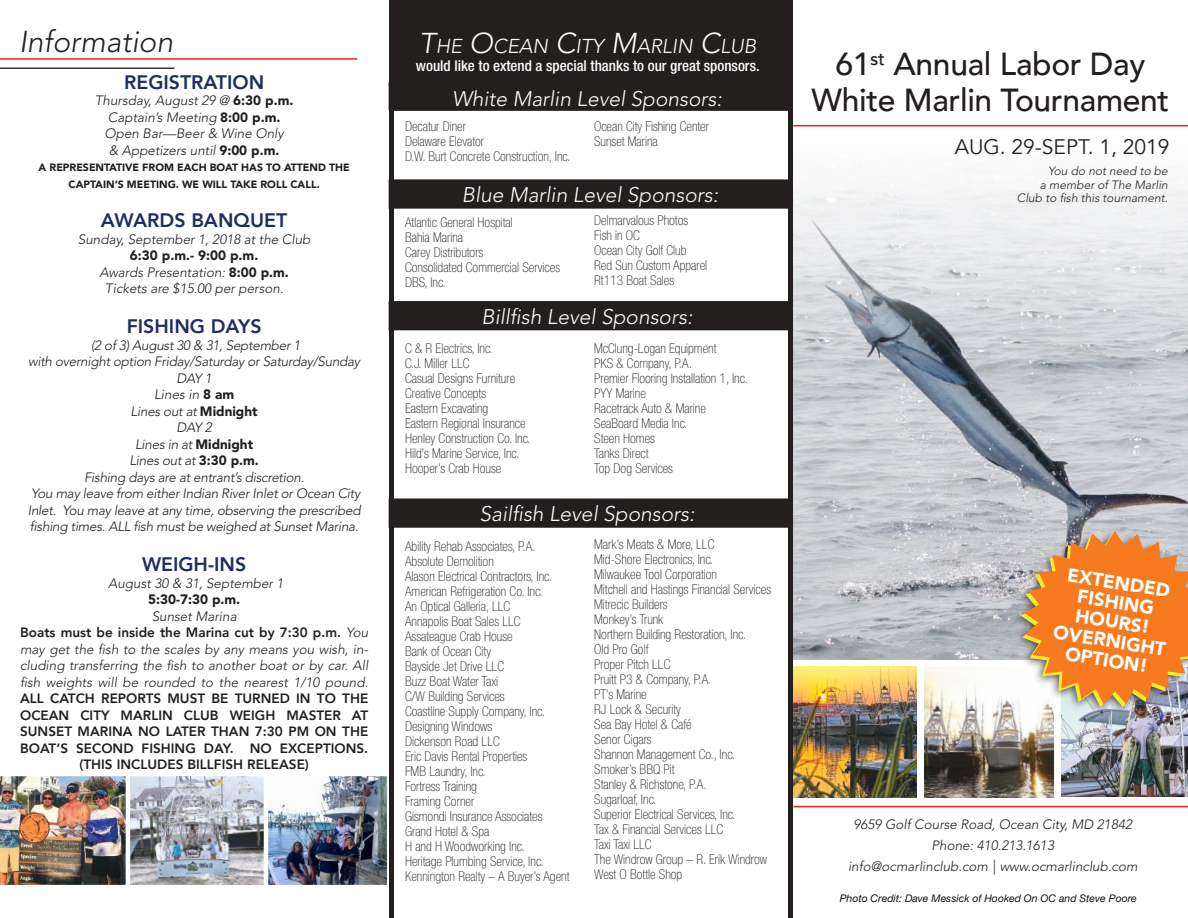
<style>
.page{position:relative;width:1188px;height:918px;background:#fff}
.page>*{position:absolute;margin:0;border:0;box-sizing:border-box;transform-origin:0 0}
.t1{font:500 31.8px/36px "Avenir";letter-spacing:-.01em;color:#241f1f;text-align:center}
.t2{font:italic 300 30px "Avenir LT Std";color:#241f1f}
.t3{font:italic 300 21px "Avenir LT Std";color:#fff}
.t4{font:21px "Avenir";color:#241f1f}
.t5{font:italic 300 19.95px "Avenir LT Std";color:#fff}
.t6{font:800 19.5px "Avenir";color:#1f2e62}
.t7{font:900 18.75px/19.5px "Avenir LT Std";color:#fff;text-align:center}
.t8{font:500 condensed 15px "Helvetica Neue LT Std";color:#fff}
.t9{font:100 condensed 13.5px/15px "Helvetica Neue LT Std";color:#241f1f}
.t10{font:italic 300 13.5px/16.5px "Avenir LT Std";color:#241f1f;text-align:center}
.t11{font:italic 300 13.5px/16.5px "Avenir LT Std";letter-spacing:-.02em;color:#241f1f;text-align:center}
.t12{font:800 13.5px/16.5px "Avenir";color:#241f1f;text-align:center}
.t13{font:900 13.5px "Avenir LT Std";color:#241f1f}
.t14{font:italic 300 12px/13.5px "Avenir LT Std";color:#241f1f;text-align:right}
.t15{font:900 10.5px/16.5px "Avenir LT Std";color:#241f1f;text-align:center}
.t16{font:italic 10.5px "Helvetica Neue LT Std";color:#111213}
.s1{font-weight:900;font-style:normal}
.s2{font-family:"Avenir LT Std";font-weight:300;font-style:italic}
.s3{font-size:28.5px}
</style>
<div class="page">
<img style="left:793px;top:177px;width:395px;height:482px">
<img style="left:1062px;top:716px;width:126px;height:81px">
<img style="left:268px;top:777px;width:119px;height:107px">
<div style="left:263px;top:772px;width:129px;height:117px;border:4px solid #fff"></div>
<img style="left:793px;top:666px;width:124px;height:131px">
<img style="left:925px;top:668px;width:129px;height:129px">
<img style="left:130px;top:777px;width:133px;height:107px">
<div style="left:125px;top:772px;width:143px;height:117px;border:4px solid #fff"></div>
<img style="left:0;top:772px;width:130px;height:117px">
<div style="left:394px;top:0;width:394px;height:82px;background:#241f1f"></div>
<div style="left:416px;top:32px;width:347px;height:47px;background:#241f1f"></div>
<div style="left:788px;top:0;width:5px;height:918px;background:#241f1f"></div>
<hr style="left:793px;top:125px;width:395px;height:1px;background:#ef1f23">
<hr style="left:0;top:58px;width:357px;height:2px;background:#ef1f23">
<hr style="left:0;top:68px;width:174px;height:1px;background:#373638">
<hr style="left:794px;top:806px;width:394px;height:1px;background:#ef1f23">
<div style="left:389px;top:0;width:5px;height:918px;background:#241f1f"></div>
<div style="left:389px;top:82px;width:399px;height:28px;background:#241f1f"></div>
<div style="left:389px;top:82px;width:400px;height:29px;border:2px solid #241f1f"></div>
<div style="left:389px;top:180px;width:399px;height:28px;background:#241f1f"></div>
<div style="left:389px;top:179px;width:400px;height:30px;border:2px solid #241f1f"></div>
<div style="left:389px;top:302px;width:399px;height:28px;background:#241f1f"></div>
<div style="left:389px;top:301px;width:400px;height:29px;border:2px solid #241f1f"></div>
<div style="left:389px;top:499px;width:399px;height:28px;background:#241f1f"></div>
<div style="left:389px;top:498px;width:400px;height:30px;border:2px solid #241f1f"></div>
<div style="left:1012px;top:529px;width:176px;height:187px;background:#241f1f;opacity:.75"></div>
<svg style="left:1021px;top:531px;width:167px;height:176px"></svg>
<h2 class="t2" style="left:19px;top:24px;width:155px">Information</h2>
<h3 class="t6" style="left:124px;top:70px;width:142px">REGISTRATION</h3>
<p class="t10" style="left:95px;top:92px;width:200px">Thursday, August 29 @ <span class="s1">6:30 p.m.<br></span>Captain’s Meeting <span class="s1">8:00 p.m.<br></span>Open Bar—Beer &amp; Wine Only<br>&amp; Appetizers until <span class="s1">9:00 p.m.</span></p>
<p class="t15" style="left:39px;top:159px;width:313px">A REPRESENTATIVE FROM EACH BOAT HAS TO ATTEND THE<br>CAPTAIN’S MEETING. WE WILL TAKE ROLL CALL.</p>
<h3 class="t6" style="left:101px;top:209px;width:188px">AWARDS BANQUET</h3>
<p class="t10" style="left:78px;top:231px;width:234px">Sunday, September 1, 2018 at the Club</p>
<p class="t10" style="left:99px;top:248px;width:191px"><span class="s1">6:30 p.m.- 9:00 p.m.<br></span>Awards Presentation: <span class="s1">8:00 p.m.<br></span>Tickets are $15.00 per person.</p>
<h3 class="t6" style="left:127px;top:315px;width:137px">FISHING DAYS</h3>
<p class="t11" style="left:28px;top:337px;width:334px">(2 of 3) August 30 &amp; 31, September 1<br>with overnight option Friday/Saturday or Saturday/Sunday<br>DAY 1<br>Lines in <span class="s1">8 am<br></span>Lines out at <span class="s1">Midnight<br></span>DAY 2<br>Lines in at <span class="s1">Midnight<br></span>Lines out at <span class="s1">3:30 p.m.<br></span>Fishing days are at entrant’s discretion.<br>You may leave from either Indian River Inlet or Ocean City<br>Inlet. You may leave at any time, observing the prescribed fishing times. ALL fish must be weighed at Sunset Marina.</p>
<h3 class="t6" style="left:142px;top:553px;width:106px">WEIGH-INS</h3>
<p class="t10" style="left:108px;top:575px;width:177px">August 30 &amp; 31, September 1</p>
<p class="t13" style="left:148px;top:591px;width:94px">5:30-7:30 p.m.</p>
<p class="t10" style="left:152px;top:608px;width:87px">Sunset Marina</p>
<p class="t12" style="left:20px;top:624px;width:350px">Boats must be inside the Marina cut by 7:30 p.m. <span class="s2">You</span></p>
<p class="t10" style="left:20px;top:641px;width:350px;text-align:justify">may get the fish to the scales by any means you wish, in&shy;cluding transferring the fish to another boat or by car. All fish weights will be rounded to the nearest 1/10 pound.</p>
<p class="t12" style="left:20px;top:690px;width:350px">ALL CATCH REPORTS MUST BE TURNED IN TO THE OCEAN CITY MARLIN CLUB WEIGH MASTER AT SUNSET MARINA NO LATER THAN 7:30 PM ON THE BOAT’S SECOND FISHING DAY. NO EXCEPTIONS. (THIS INCLUDES BILLFISH RELEASE)</p>
<h3 class="t5" style="left:419px;top:34px;width:338px"><span class="s3">T</span>HE <span class="s3">O</span>CEAN <span class="s3">C</span>ITY <span class="s3">M</span>ARLIN <span class="s3">C</span>LUB</h3>
<p class="t8" style="left:416px;top:57px;width:345px">would like to extend a special thanks to our great sponsors.</p>
<h3 class="t3" style="left:452px;top:86px;width:271px">White Marlin Level Sponsors:</h3>
<p class="t9" style="left:405px;top:118px;width:167px">Decatur Diner<br>Delaware Elevator<br>D.W. Burt Concrete Construction, Inc.</p>
<p class="t9" style="left:594px;top:118px;width:116px">Ocean City Fishing Center<br>Sunset Marina</p>
<h3 class="t3" style="left:462px;top:182px;width:258px">Blue Marlin Level Sponsors:</h3>
<p class="t9" style="left:405px;top:214px;width:156px">Atlantic General Hospital<br>Bahia Marina<br>Carey Distributors<br>Consolidated Commercial Services<br>DBS, Inc.</p>
<p class="t9" style="left:594px;top:213px;width:114px">Delmarvalous Photos<br>Fish in OC<br>Ocean City Golf Club<br>Red Sun Custom Apparel<br>Rt113 Boat Sales</p>
<h3 class="t3" style="left:482px;top:304px;width:212px">Billfish Level Sponsors:</h3>
<p class="t9" style="left:405px;top:341px;width:127px">C &amp; R Electrics, Inc.<br>C.J. Miller LLC<br>Casual Designs Furniture<br>Creative Concepts<br>Eastern Excavating<br>Eastern Regional Insurance<br>Henley Construction Co. Inc.<br>Hild’s Marine Service, Inc.<br>Hooper’s Crab House</p>
<p class="t9" style="left:594px;top:341px;width:155px">McClung-Logan Equipment<br>PKS &amp; Company, P.A.<br>Premier Flooring Installation 1, Inc.<br>PYY Marine<br>Racetrack Auto &amp; Marine<br>SeaBoard Media Inc.<br>Steen Homes<br>Tanks Direct<br>Top Dog Services</p>
<h3 class="t3" style="left:479px;top:502px;width:217px">Sailfish Level Sponsors:</h3>
<p class="t9" style="left:405px;top:538px;width:166px">Ability Rehab Associates, P.A.<br>Absolute Demolition<br>Alason Electrical Contractors, Inc.<br>American Refrigeration Co. Inc.<br>An Optical Galleria, LLC<br>Annapolis Boat Sales LLC<br>Assateague Crab House<br>Bank of Ocean City<br>Bayside Jet Drive LLC<br>Buzz Boat Water Taxi<br>C/W Building Services<br>Coastline Supply Company, Inc.<br>Designing Windows<br>Dickenson Road LLC<br>Eric Davis Rental Properties<br>FMB Laundry, Inc.<br>Fortress Training<br>Framing Corner<br>Gismondi Insurance Associates<br>Grand Hotel &amp; Spa<br>H and H Woodworking Inc.<br>Heritage Plumbing Service, Inc.<br>Kennington Realty – A Buyer’s Agent</p>
<p class="t9" style="left:594px;top:537px;width:178px">Mark’s Meats &amp; More, LLC<br>Mid-Shore Electronics, Inc.<br>Milwaukee Tool Corporation<br>Mitchell and Hastings Financial Services<br>Mitrecic Builders<br>Monkey’s Trunk<br>Northern Building Restoration, Inc.<br>Old Pro Golf<br>Proper Pitch LLC<br>Pruitt P3 &amp; Company, P.A.<br>PT’s Marine<br>RJ Lock &amp; Security<br>Sea Bay Hotel &amp; Café<br>Senor Cigars<br>Shannon Management Co., Inc.<br>Smoker’s BBQ Pit<br>Stanley &amp; Richstone, P.A.<br>Sugarloaf, Inc.<br>Superior Electrical Services, Inc.<br>Tax &amp; Financial Services LLC<br>Taxi Taxi LLC<br>The Windrow Group – R. Erik Windrow<br>West O Bottle Shop</p>
<h1 class="t1" style="left:811px;top:47px;width:359px">61<sup>st</sup> Annual Labor Day<br>White Marlin Tournament</h1>
<h3 class="t4" style="left:955px;top:135px;width:216px">AUG. 29-SEPT. 1, 2019</h3>
<p class="t14" style="left:1017px;top:165px;width:152px">You do not need to be<br>a member of The Marlin<br>Club to fish this tournament.</p>
<h3 class="t7" style="left:1064px;top:564px;width:115px;rotate:9deg">EXTENDED<br>FISHING<br>HOURS!<br>OVERNIGHT<br>OPTION!</h3>
<p class="t10" style="left:848px;top:815px;width:291px;line-height:21px">9659 Golf Course Road, Ocean City, MD 21842<br>Phone: 410.213.1613<br>info@ocmarlinclub.com | www.ocmarlinclub.com</p>
<p class="t16" style="left:840px;top:892px;width:299px">Photo Credit: Dave Messick of Hooked On OC and Steve Poore</p>
</div>
